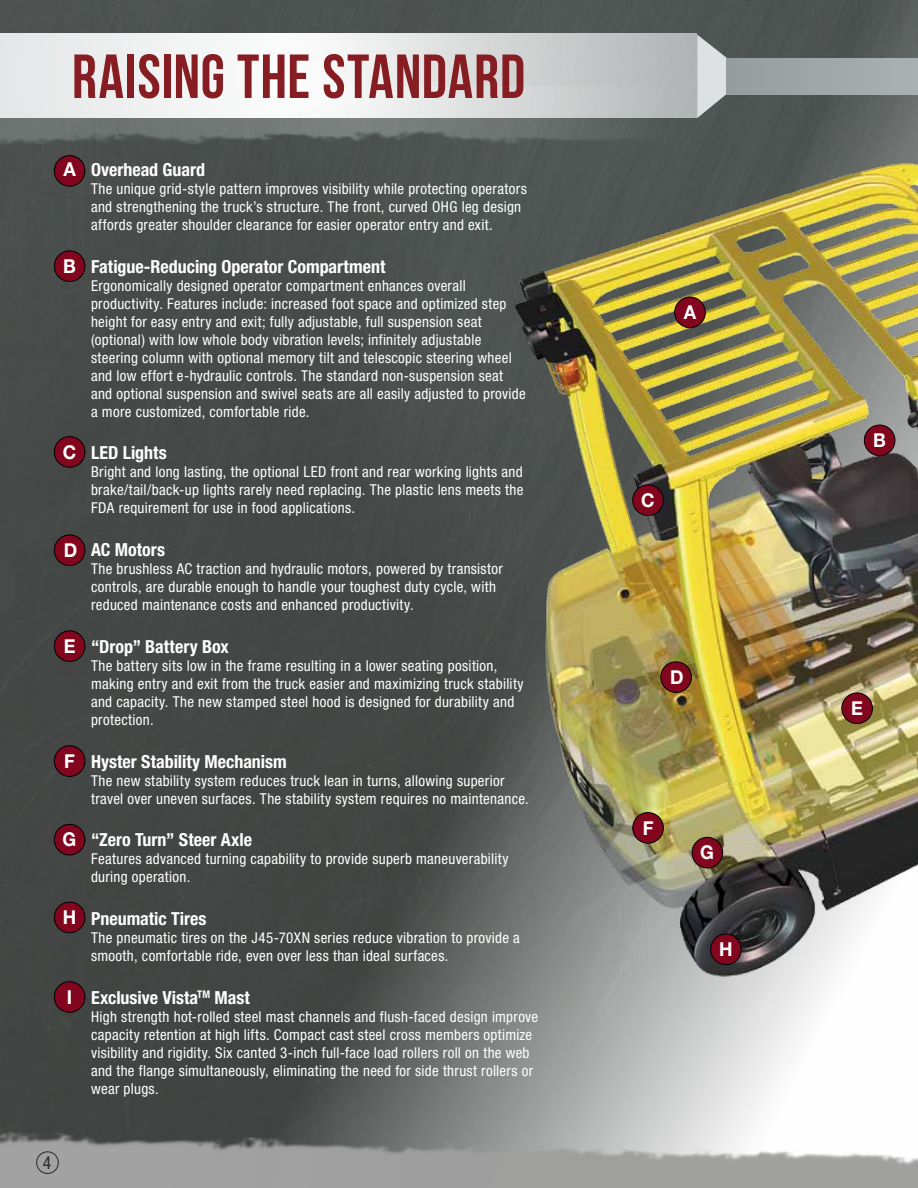
<style>
.page{position:relative;width:918px;height:1188px;background:#fff}
.page>*{position:absolute;margin:0;border:0;box-sizing:border-box;transform-origin:0 0}
.t1{font:62.1px "Bebas Neue";letter-spacing:.01em;color:#861d22}
.t2{font:700 19.05px "Helvetica Neue LT Std";color:#fff;scale:.95 1}
.t3{font:700 condensed 18px "Helvetica Neue";color:#fff}
.t4{font:condensed 17.85px "Helvetica Neue LT Std";color:#2a2e2c}
.t5{font:condensed 15px/18px "Helvetica Neue LT Std";letter-spacing:.02em;color:#fff}
</style>
<div class="page">
<img style="left:0;top:0;width:918px;height:1014px">
<img style="left:468px;top:119px;width:450px;height:895px">
<div style="left:675px;top:297px;width:30px;height:31px;background:#82061d;border-radius:50%"></div>
<div style="left:674px;top:297px;width:32px;height:31px;border:1px solid #000;border-radius:50%"></div>
<div style="left:864px;top:425px;width:31px;height:31px;background:#82061d;border-radius:50%"></div>
<div style="left:864px;top:425px;width:31px;height:31px;border:1px solid #000;border-radius:50%"></div>
<div style="left:633px;top:485px;width:30px;height:31px;background:#82061d;border-radius:50%"></div>
<div style="left:632px;top:485px;width:32px;height:31px;border:1px solid #000;border-radius:50%"></div>
<div style="left:661px;top:662px;width:30px;height:30px;background:#82061d;border-radius:50%"></div>
<div style="left:660px;top:662px;width:32px;height:31px;border:1px solid #000;border-radius:50%"></div>
<div style="left:842px;top:693px;width:30px;height:31px;background:#82061d;border-radius:50%"></div>
<div style="left:842px;top:693px;width:31px;height:31px;border:1px solid #000;border-radius:50%"></div>
<div style="left:711px;top:934px;width:30px;height:31px;background:#82061d;border-radius:50%"></div>
<div style="left:710px;top:934px;width:32px;height:31px;border:1px solid #000;border-radius:50%"></div>
<div style="left:633px;top:813px;width:30px;height:30px;background:#82061d;border-radius:50%"></div>
<div style="left:632px;top:812px;width:32px;height:32px;border:1px solid #000;border-radius:50%"></div>
<div style="left:692px;top:837px;width:31px;height:31px;background:#82061d;border-radius:50%"></div>
<div style="left:692px;top:837px;width:31px;height:31px;border:1px solid #000;border-radius:50%"></div>
<img style="left:0;top:118px;width:662px;height:65px">
<svg style="left:0;top:34px;width:697px;height:84px"></svg>
<svg style="left:697px;top:35px;width:52px;height:83px;background:#969b9a"></svg>
<div style="left:727px;top:58px;width:191px;height:36px;background:#a0a7a8"></div>
<img style="left:0;top:1014px;width:918px;height:174px">
<div style="left:54px;top:156px;width:31px;height:30px;background:#82061d;border-radius:50%"></div>
<div style="left:54px;top:155px;width:31px;height:32px;border:1px solid #000;border-radius:50%"></div>
<div style="left:54px;top:251px;width:31px;height:31px;background:#82061d;border-radius:50%"></div>
<div style="left:54px;top:251px;width:31px;height:31px;border:1px solid #000;border-radius:50%"></div>
<div style="left:54px;top:437px;width:31px;height:30px;background:#82061d;border-radius:50%"></div>
<div style="left:54px;top:436px;width:31px;height:32px;border:1px solid #000;border-radius:50%"></div>
<div style="left:54px;top:535px;width:31px;height:31px;background:#82061d;border-radius:50%"></div>
<div style="left:54px;top:535px;width:31px;height:31px;border:1px solid #000;border-radius:50%"></div>
<div style="left:54px;top:631px;width:31px;height:30px;background:#82061d;border-radius:50%"></div>
<div style="left:54px;top:631px;width:31px;height:31px;border:1px solid #000;border-radius:50%"></div>
<div style="left:54px;top:746px;width:31px;height:30px;background:#82061d;border-radius:50%"></div>
<div style="left:54px;top:745px;width:31px;height:32px;border:1px solid #000;border-radius:50%"></div>
<div style="left:54px;top:824px;width:31px;height:31px;background:#82061d;border-radius:50%"></div>
<div style="left:54px;top:824px;width:31px;height:31px;border:1px solid #000;border-radius:50%"></div>
<div style="left:54px;top:902px;width:31px;height:31px;background:#82061d;border-radius:50%"></div>
<div style="left:54px;top:902px;width:31px;height:31px;border:1px solid #000;border-radius:50%"></div>
<div style="left:54px;top:982px;width:31px;height:30px;background:#82061d;border-radius:50%"></div>
<div style="left:54px;top:981px;width:31px;height:32px;border:1px solid #000;border-radius:50%"></div>
<div style="left:36px;top:1151px;width:23px;height:23px;border:1px solid #2a2e2c;border-radius:50%"></div>
<h1 class="t1" style="left:72px;top:42px;width:455px">RAISING THE STANDARD</h1>
<p class="t2" style="left:63px;top:158px;width:15px">A</p>
<p class="t2" style="left:63px;top:254px;width:13px">B</p>
<p class="t2" style="left:63px;top:440px;width:16px">C</p>
<p class="t2" style="left:64px;top:539px;width:14px">D</p>
<p class="t2" style="left:64px;top:635px;width:12px">E</p>
<p class="t2" style="left:64px;top:749px;width:13px">F</p>
<p class="t2" style="left:63px;top:828px;width:16px">G</p>
<p class="t2" style="left:63px;top:906px;width:16px">H</p>
<p class="t2" style="left:67px;top:985px;width:5px">I</p>
<p class="t3" style="left:91px;top:159px;width:116px">Overhead Guard</p>
<p class="t5" style="left:91px;top:180px;width:437px">The unique grid-style pattern improves visibility while protecting operators and strengthening the truck’s structure. The front, curved OHG leg design affords greater shoulder clearance for easier operator entry and exit.</p>
<p class="t3" style="left:91px;top:255px;width:296px">Fatigue-Reducing Operator Compartment</p>
<p class="t5" style="left:91px;top:276px;width:436px">Ergonomically designed operator compartment enhances overall productivity. Features include: increased foot space and optimized step height for easy entry and exit; fully adjustable, full suspension seat (optional) with low whole body vibration levels; infinitely adjustable steering column with optional memory tilt and telescopic steering wheel and low effort e-hydraulic controls. The standard non-suspension seat and optional suspension and swivel seats are all easily adjusted to provide a more customized, comfortable ride.</p>
<p class="t3" style="left:91px;top:442px;width:77px">LED Lights</p>
<p class="t5" style="left:91px;top:463px;width:434px;text-align:justify">Bright and long lasting, the optional LED front and rear working lights and brake/tail/back-up lights rarely need replacing. The plastic lens meets the FDA requirement for use in food applications.</p>
<p class="t3" style="left:91px;top:539px;width:76px">AC Motors</p>
<p class="t5" style="left:91px;top:560px;width:413px">The brushless AC traction and hydraulic motors, powered by transistor controls, are durable enough to handle your toughest duty cycle, with reduced maintenance costs and enhanced productivity.</p>
<p class="t3" style="left:91px;top:636px;width:139px">“Drop” Battery Box</p>
<p class="t5" style="left:91px;top:657px;width:434px">The battery sits low in the frame resulting in a lower seating position, making entry and exit from the truck easier and maximizing truck stability and capacity. The new stamped steel hood is designed for durability and protection.</p>
<p class="t3" style="left:91px;top:750px;width:197px">Hyster Stability Mechanism</p>
<p class="t5" style="left:91px;top:771px;width:439px">The new stability system reduces truck lean in turns, allowing superior travel over uneven surfaces. The stability system requires no maintenance.</p>
<p class="t3" style="left:91px;top:829px;width:163px">“Zero Turn” Steer Axle</p>
<p class="t5" style="left:91px;top:850px;width:419px">Features advanced turning capability to provide superb maneuverability during operation.</p>
<p class="t3" style="left:91px;top:908px;width:117px">Pneumatic Tires</p>
<p class="t5" style="left:91px;top:929px;width:430px">The pneumatic tires on the J45-70XN series reduce vibration to provide a smooth, comfortable ride, even over less than ideal surfaces.</p>
<p class="t3" style="left:91px;top:987px;width:160px">Exclusive Vista<sup>TM</sup> Mast</p>
<p class="t5" style="left:91px;top:1008px;width:449px">High strength hot-rolled steel mast channels and flush-faced design improve capacity retention at high lifts. Compact cast steel cross members optimize visibility and rigidity. Six canted 3-inch full-face load rollers roll on the web and the flange simultaneously, eliminating the need for side thrust rollers or wear plugs.</p>
<p class="t4" style="left:43px;top:1152px;width:10px">4</p>
<p class="t2" style="left:684px;top:300px;width:15px">A</p>
<p class="t2" style="left:641px;top:488px;width:16px">C</p>
<p class="t2" style="left:670px;top:665px;width:14px">D</p>
<p class="t2" style="left:643px;top:816px;width:13px">F</p>
<p class="t2" style="left:700px;top:841px;width:16px">G</p>
<p class="t2" style="left:719px;top:938px;width:16px">H</p>
<p class="t2" style="left:873px;top:429px;width:13px">B</p>
<p class="t2" style="left:851px;top:697px;width:12px">E</p>
</div>
